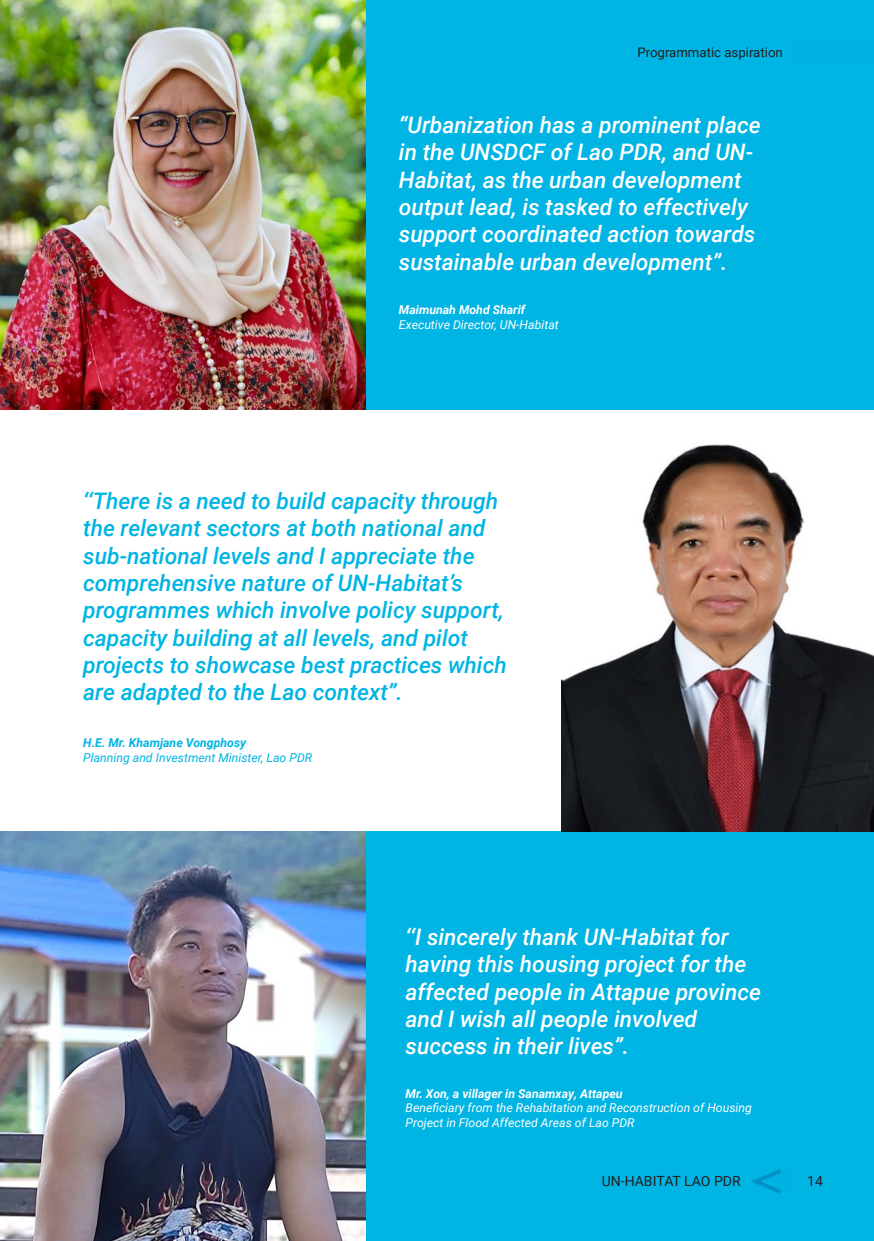
<style>
.page{position:relative;width:874px;height:1241px;background:#fff}
.page>*{position:absolute;margin:0;border:0;box-sizing:border-box;transform-origin:0 0}
.Pull_quote{font:italic 500 22.75px/27.3px "Roboto";color:#fff}
.Pull_quote-2{font:italic 500 22.75px/27.3px "Roboto";color:#00b4e3}
.t1{font:14px "Roboto";color:#231f20}
.Heading_2{font:13.12px "Roboto";color:#231f20}
.t2{font:italic 12.25px/14.7px "Roboto";color:#fff}
.t3{font:italic 700 12.25px "Roboto";color:#fff}
.t4{font:italic 12.25px "Roboto";color:#00b4e3}
.t5{font:italic 700 12.25px "Roboto";color:#00b4e3}
</style>
<div class="page">
<div style="left:0;top:0;width:873px;height:409px;background:#00b4e3"></div>
<div style="left:0;top:831px;width:873px;height:409px;background:#00b4e3"></div>
<svg style="left:751px;top:1169px;width:30px;height:24px"></svg>
<img style="left:561px;top:444px;width:312px;height:387px">
<img style="left:0;top:831px;width:365px;height:409px">
<img style="left:0;top:0;width:365px;height:409px">
<p class="Heading_2" style="left:637px;top:43px;width:147px">Programmatic aspiration</p>
<p class="Pull_quote" style="left:399px;top:110px;width:363px">“Urbanization has a prominent place in the UNSDCF of Lao PDR, and UN-Habitat, as the urban development output lead, is tasked to effectively support coordinated action towards sustainable urban development”.</p>
<p class="t3" style="left:399px;top:301px;width:128px">Maimunah Mohd Sharif</p>
<p class="t2" style="left:399px;top:316px;width:161px">Executive Director, UN-Habitat</p>
<p class="Pull_quote-2" style="left:83px;top:486px;width:425px">‘‘There is a need to build capacity through the relevant sectors at both national and sub-national levels and I appreciate the comprehensive nature of UN-Habitat’s programmes which involve policy support, capacity building at all levels, and pilot projects to showcase best practices which are adapted to the Lao context”.</p>
<p class="t5" style="left:83px;top:734px;width:164px">H.E. Mr. Khamjane Vongphosy</p>
<p class="t4" style="left:83px;top:748px;width:230px">Planning and Investment Minister, Lao PDR</p>
<p class="Pull_quote" style="left:405px;top:922px;width:357px">‘‘I sincerely thank UN-Habitat for having this housing project for the affected people in Attapue province and I wish all people involved success in their lives”.</p>
<p class="t3" style="left:405px;top:1084px;width:218px">Mr. Xon, a villager in Sanamxay, Attapeu</p>
<p class="t2" style="left:405px;top:1100px;width:347px">Beneficiary from the Rehabitation and Reconstruction of Housing<br>Project in Flood Affected Areas of Lao PDR</p>
<p class="t1" style="left:601px;top:1171px;width:140px">UN-HABITAT LAO PDR</p>
<p class="t1" style="left:806px;top:1171px;width:17px">14</p>
</div>
